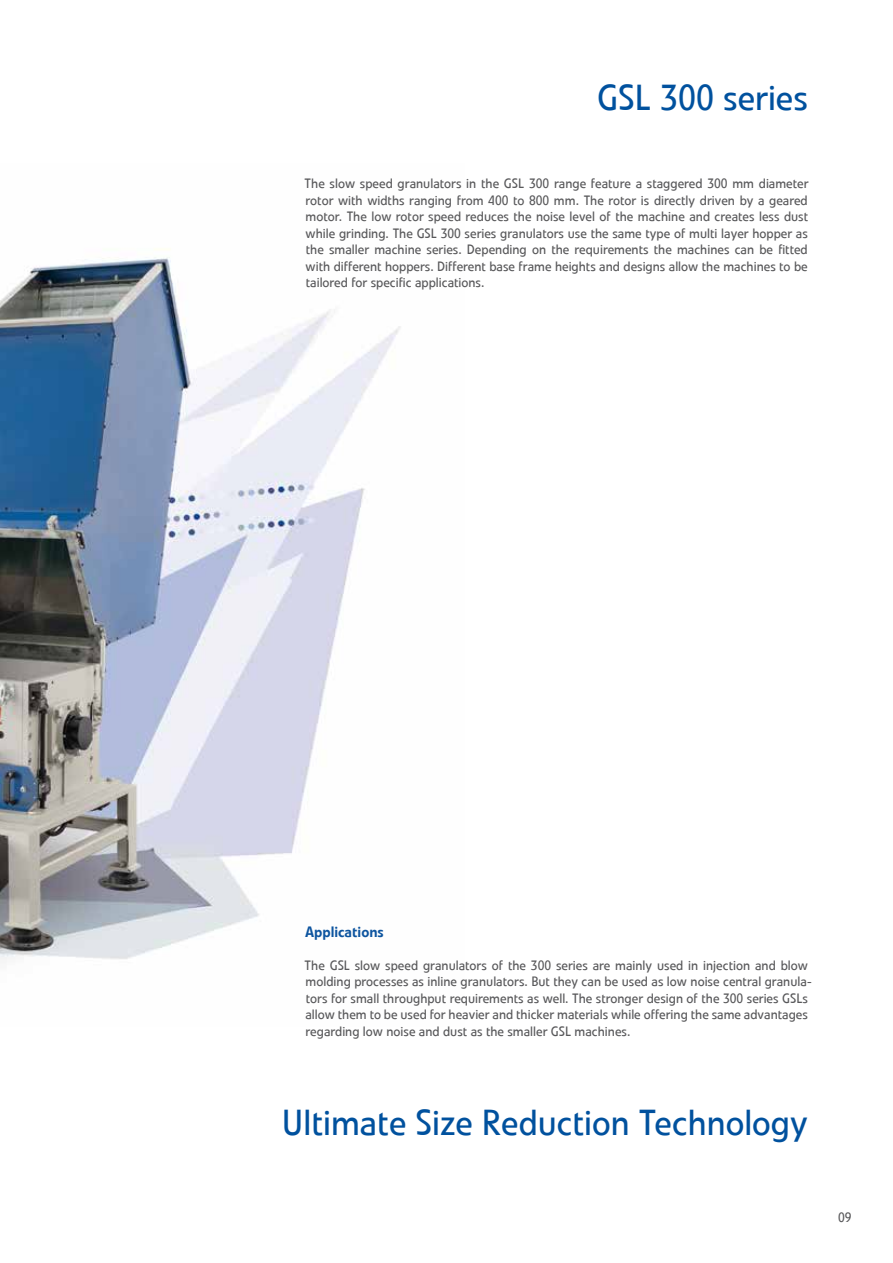
<style>
.page{position:relative;width:893px;height:1263px;background:#fff}
.page>*{position:absolute;margin:0;border:0;box-sizing:border-box;transform-origin:0 0}
.t1{font:36px "Veto Com";color:#00519e}
.t2{font:500 15px "Veto Com";color:#0d549f}
.t3{font:13.5px/16.5px "Veto Com";color:#58585a;text-align:justify}
</style>
<div class="page">
<img style="left:0;top:249px;width:401px;height:711px">
<h1 class="t1" style="left:597px;top:77px;width:212px">GSL 300 series</h1>
<p class="t3" style="left:305px;top:175px;width:505px">The slow speed granulators in the GSL 300 range feature a staggered 300 mm diameter rotor with widths ranging from 400 to 800 mm. The rotor is directly driven by a geared motor. The low rotor speed reduces the noise level of the machine and creates less dust while grinding. The GSL 300 series granulators use the same type of multi layer hopper as the smaller machine series. Depending on the requirements the machines can be fitted with different hoppers. Different base frame heights and designs allow the machines to be tailored for specific applications.</p>
<p class="t2" style="left:305px;top:922px;width:80px">Applications</p>
<p class="t3" style="left:305px;top:957px;width:508px;text-align:left">The GSL slow speed granulators of the 300 series are mainly used in injection and blow molding processes as inline granulators. But they can be used as low noise central granula&shy;tors for small throughput requirements as well. The stronger design of the 300 series GSLs allow them to be used for heavier and thicker materials while offering the same advantages regarding low noise and dust as the smaller GSL machines.</p>
<h1 class="t1" style="left:282px;top:1101px;width:527px">Ultimate Size Reduction Technology</h1>
<p class="t3" style="left:838px;top:1209px;width:15px">09</p>
</div>
